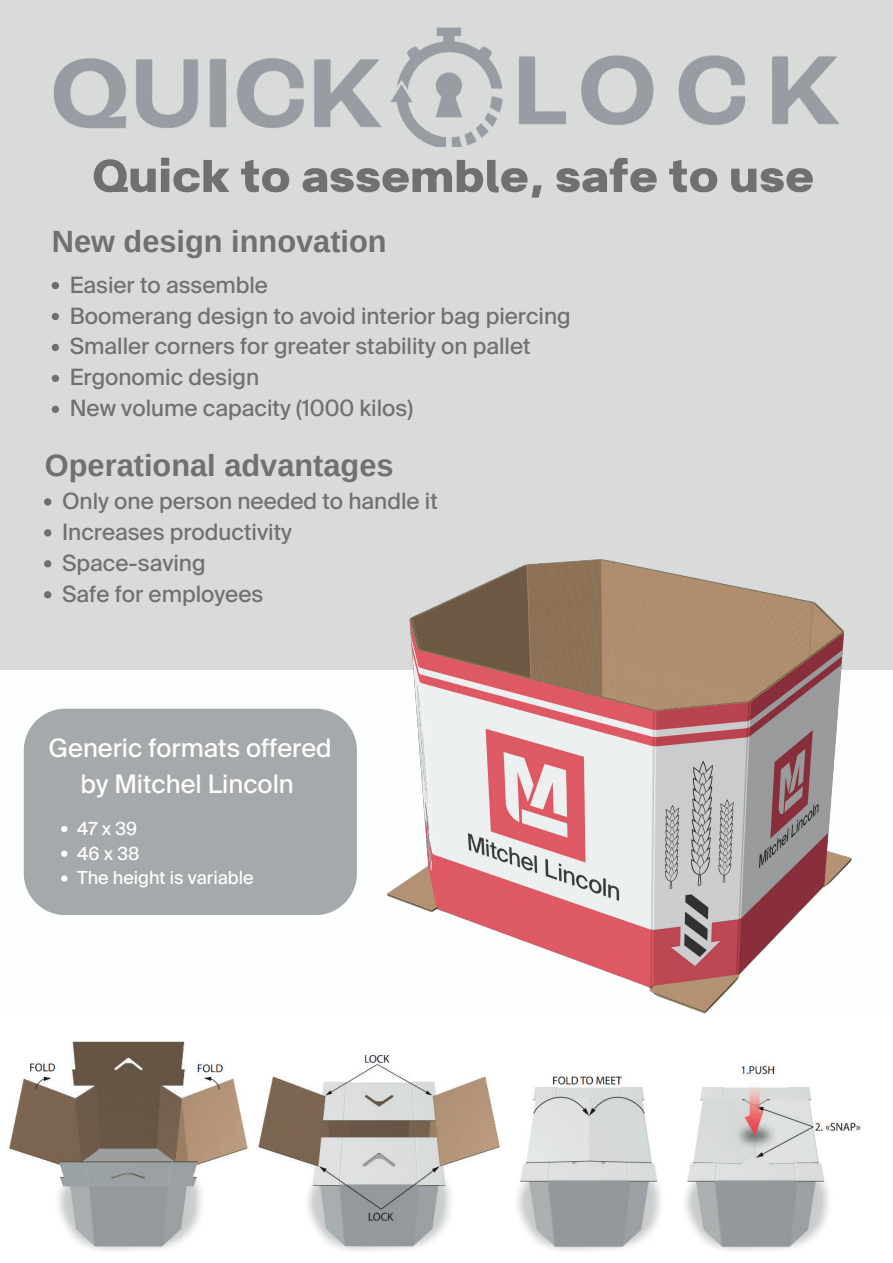
<style>
.page{position:relative;width:893px;height:1263px;background:#d9dbdb}
.page>*{position:absolute;margin:0;border:0;box-sizing:border-box;transform-origin:0 0}
.t1{font:700 54.75px "Breul Grotesk A";color:#716f70}
.t2{font:700 30.75px "Arimo";color:#716f70}
.t3{font:25.5px/35.4px "Suisse Intl";color:#fefefd;text-align:center}
.t4{font:22.5px/30.9px "Suisse Intl";color:#716f70}
.t5{font:18px/24.8px "Suisse Intl";color:#fefefd}
</style>
<div class="page">
<div style="left:0;top:670px;width:893px;height:593px;background:#fdfefe"></div>
<img style="left:9px;top:1041px;width:852px;height:210px">
<img style="left:53px;top:27px;width:786px;height:119px">
<div style="left:24px;top:709px;width:333px;height:206px;background:#a6a9ab"></div>
<svg style="left:61px;top:826px;width:6px;height:6px"></svg>
<svg style="left:61px;top:851px;width:6px;height:6px"></svg>
<svg style="left:61px;top:875px;width:6px;height:6px"></svg>
<img style="left:387px;top:559px;width:465px;height:455px">
<svg style="left:52px;top:282px;width:7px;height:7px"></svg>
<svg style="left:52px;top:313px;width:7px;height:7px"></svg>
<svg style="left:52px;top:344px;width:7px;height:7px"></svg>
<svg style="left:52px;top:375px;width:7px;height:7px"></svg>
<svg style="left:52px;top:406px;width:7px;height:7px"></svg>
<svg style="left:44px;top:498px;width:7px;height:8px"></svg>
<svg style="left:44px;top:529px;width:7px;height:7px"></svg>
<svg style="left:44px;top:560px;width:7px;height:7px"></svg>
<svg style="left:44px;top:591px;width:7px;height:7px"></svg>
<h1 class="t1" style="left:92px;top:130px;width:723px">Quick to assemble, safe to use</h1>
<h2 class="t2" style="left:52px;top:220px;width:336px">New design innovation</h2>
<p class="t4" style="left:70px;top:269px;width:502px">Easier to assemble<br>Boomerang design to avoid interior bag piercing Smaller corners for greater stability on pallet Ergonomic design<br>New volume capacity (1000 kilos)</p>
<h2 class="t2" style="left:45px;top:444px;width:350px">Operational advantages</h2>
<p class="t4" style="left:62px;top:486px;width:377px">Only one person needed to handle it<br>Increases productivity<br>Space-saving<br>Safe for employees</p>
<p class="t3" style="left:49px;top:730px;width:285px">Generic formats offered by Mitchel Lincoln</p>
<p class="t5" style="left:77px;top:816px;width:178px">47 x 39<br>46 x 38<br>The height is variable</p>
</div>
